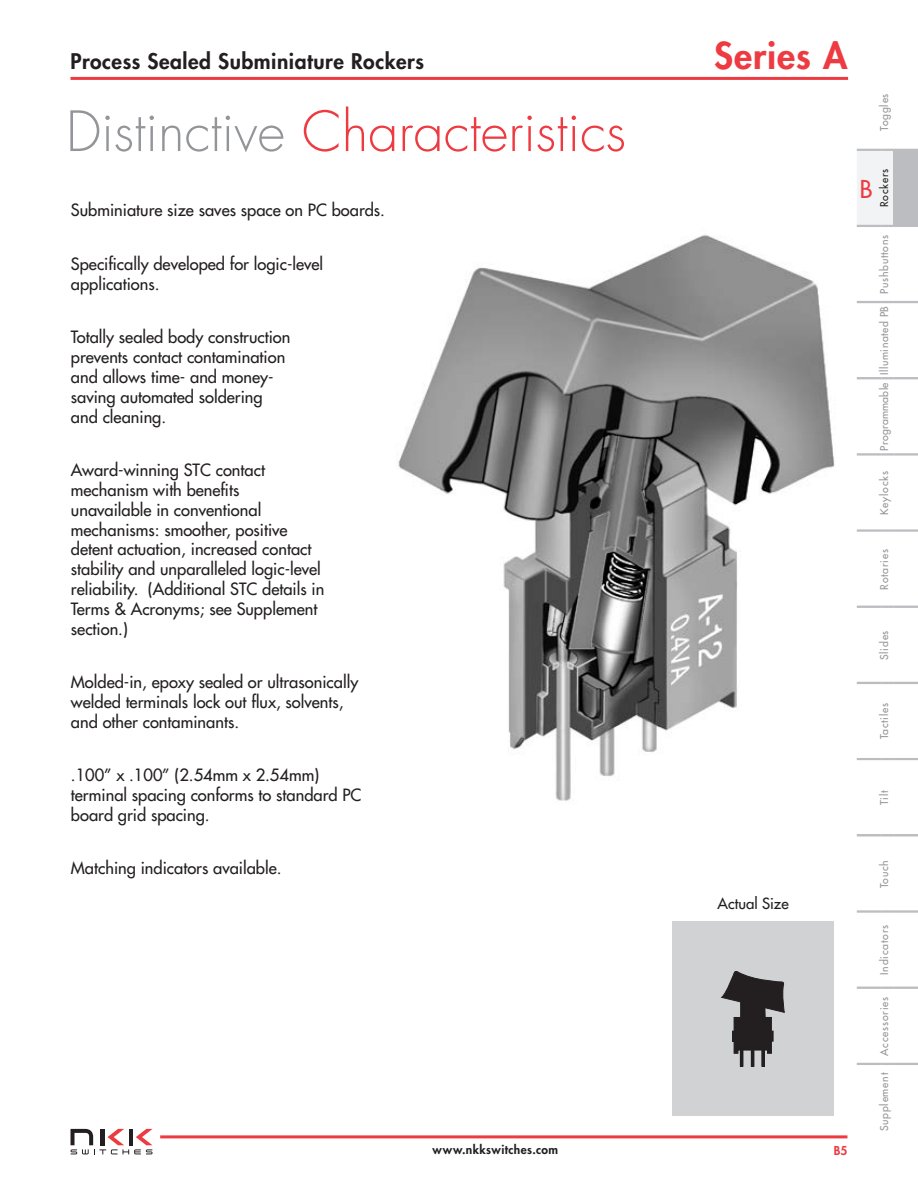
<style>
.page{position:relative;width:918px;height:1188px;background:#fff}
.page>*{position:absolute;margin:0;border:0;box-sizing:border-box;transform-origin:0 0}
.t1{font:300 54px "Futura Std";color:#ee3a41}
.t2{font:800 36px "Futura Std";letter-spacing:.025em;color:#ee3a41}
.t3{font:500 24px "Futura Std";color:#ee3a41}
.t4{font:800 21px "Futura Std";letter-spacing:.025em;color:#231f20}
.t5{font:500 16.5px/19.8px "Futura Std";color:#231f20}
.t6{font:500 15px "Futura Std";color:#231f20}
.t7{font:800 12px "Futura Std";letter-spacing:.035em;color:#231f20}
.t8{font:800 12px "Futura Std";color:#ee3a41}
.t9{font:500 10.5px "Futura Std";letter-spacing:.075em;color:#939598}
.t10{font:500 10.5px "Futura Std";letter-spacing:.05em;color:#939598}
.t11{font:500 10.5px "Futura Std";letter-spacing:.025em;color:#939598}
.t12{font:500 10.5px "Futura Std";letter-spacing:.075em;color:#231f20}
.s1{color:#939598}
</style>
<div class="page">
<hr style="left:71px;top:77px;width:777px;height:3px;background:#ee3a41">
<svg style="left:71px;top:1129px;width:82px;height:25px"></svg>
<hr style="left:160px;top:1135px;width:687px;height:3px;background:#ee3a41">
<hr style="left:857px;top:911px;width:24px;height:2px;background:#bcbdc0">
<hr style="left:893px;top:911px;width:25px;height:2px;background:#bcbdc0">
<svg style="left:857px;top:987px;width:36px;height:2px"></svg>
<hr style="left:893px;top:987px;width:25px;height:2px;background:#bcbdc0">
<svg style="left:857px;top:1063px;width:61px;height:2px"></svg>
<hr style="left:857px;top:454px;width:24px;height:2px;background:#bcbdc0">
<hr style="left:857px;top:529px;width:24px;height:2px;background:#bcbdc0">
<hr style="left:893px;top:454px;width:25px;height:2px;background:#bcbdc0">
<hr style="left:893px;top:529px;width:25px;height:2px;background:#bcbdc0">
<hr style="left:857px;top:530px;width:24px;height:2px;background:#bcbdc0">
<svg style="left:881px;top:529px;width:12px;height:3px"></svg>
<hr style="left:893px;top:530px;width:25px;height:2px;background:#bcbdc0">
<svg style="left:857px;top:301px;width:61px;height:2px"></svg>
<svg style="left:857px;top:606px;width:36px;height:2px"></svg>
<hr style="left:893px;top:606px;width:25px;height:2px;background:#bcbdc0">
<svg style="left:857px;top:682px;width:61px;height:2px"></svg>
<hr style="left:857px;top:453px;width:24px;height:2px;background:#bcbdc0">
<svg style="left:881px;top:453px;width:12px;height:3px"></svg>
<svg style="left:857px;top:377px;width:61px;height:2px"></svg>
<hr style="left:893px;top:453px;width:25px;height:2px;background:#bcbdc0">
<svg style="left:857px;top:149px;width:61px;height:78px"></svg>
<hr style="left:893px;top:149px;width:25px;height:2px;background:#bcbdc0">
<hr style="left:857px;top:910px;width:24px;height:2px;background:#bcbdc0">
<svg style="left:881px;top:910px;width:12px;height:3px"></svg>
<hr style="left:893px;top:910px;width:25px;height:2px;background:#bcbdc0">
<svg style="left:857px;top:834px;width:36px;height:2px"></svg>
<svg style="left:857px;top:758px;width:61px;height:2px"></svg>
<hr style="left:893px;top:834px;width:25px;height:2px;background:#bcbdc0">
<div style="left:672px;top:922px;width:162px;height:194px;background:#d1d2d4"></div>
<img style="left:398px;top:234px;width:437px;height:567px">
<div style="left:761px;top:1050px;width:4px;height:17px;border:1px solid #231f20"></div>
<div style="left:751px;top:1050px;width:3px;height:17px;border:1px solid #231f20"></div>
<div style="left:740px;top:1050px;width:3px;height:17px;border:1px solid #231f20"></div>
<svg style="left:721px;top:971px;width:64px;height:95px"></svg>
<p class="t4" style="left:70px;top:51px;width:355px">Process Sealed Subminiature Rockers</p>
<h2 class="t2" style="left:714px;top:38px;width:135px">Series A</h2>
<h1 class="t1" style="left:66px;top:106px;width:562px"><span class="s1">Distinctive</span> Characteristics</h1>
<p class="t5" style="left:71px;top:202px;width:316px">Subminiature size saves space on PC boards.</p>
<p class="t5" style="left:71px;top:255px;width:254px">Specifically developed for logic-level applications.</p>
<p class="t5" style="left:71px;top:328px;width:221px">Totally sealed body construction prevents contact contamination and allows time- and money&shy;saving automated soldering and cleaning.</p>
<p class="t5" style="left:71px;top:461px;width:255px">Award-winning STC contact mechanism with benefits<br>unavailable in conventional mechanisms: smoother, positive detent actuation, increased contact stability and unparalleled logic-level reliability. (Additional STC details in<br>Terms &amp; Acronyms; see Supplement section.)</p>
<p class="t5" style="left:71px;top:673px;width:289px">Molded-in, epoxy sealed or ultrasonically welded terminals lock out flux, solvents, and other contaminants.</p>
<p class="t5" style="left:71px;top:766px;width:292px">.100” x .100” (2.54mm x 2.54mm) terminal spacing conforms to standard PC board grid spacing.</p>
<p class="t5" style="left:71px;top:859px;width:212px">Matching indicators available.</p>
<p class="t7" style="left:433px;top:1144px;width:127px">www.nkkswitches.com</p>
<p class="t6" style="left:718px;top:896px;width:73px">Actual Size</p>
<p class="t8" style="left:834px;top:1144px;width:15px">B5</p>
<p class="t9" style="left:879px;top:131px;width:39px;rotate:-90deg">Toggles</p>
<h3 class="t3" style="left:860px;top:177px;width:14px">B</h3>
<p class="t12" style="left:879px;top:207px;width:40px;rotate:-90deg">Rockers</p>
<p class="t9" style="left:879px;top:294px;width:61px;rotate:-90deg">Pushbuttons</p>
<p class="t10" style="left:879px;top:375px;width:70px;rotate:-90deg">Illuminated PB</p>
<p class="t11" style="left:879px;top:451px;width:70px;rotate:-90deg">Programmable</p>
<p class="t9" style="left:879px;top:515px;width:45px;rotate:-90deg">Keylocks</p>
<p class="t9" style="left:879px;top:590px;width:42px;rotate:-90deg">Rotaries</p>
<p class="t9" style="left:879px;top:660px;width:31px;rotate:-90deg">Slides</p>
<p class="t9" style="left:879px;top:739px;width:38px;rotate:-90deg">Tactiles</p>
<p class="t9" style="left:879px;top:805px;width:16px;rotate:-90deg">Tilt</p>
<p class="t9" style="left:879px;top:888px;width:30px;rotate:-90deg">Touch</p>
<p class="t9" style="left:879px;top:975px;width:51px;rotate:-90deg">Indicators</p>
<p class="t9" style="left:879px;top:1056px;width:60px;rotate:-90deg">Accessories</p>
<p class="t9" style="left:879px;top:1131px;width:60px;rotate:-90deg">Supplement</p>
</div>
